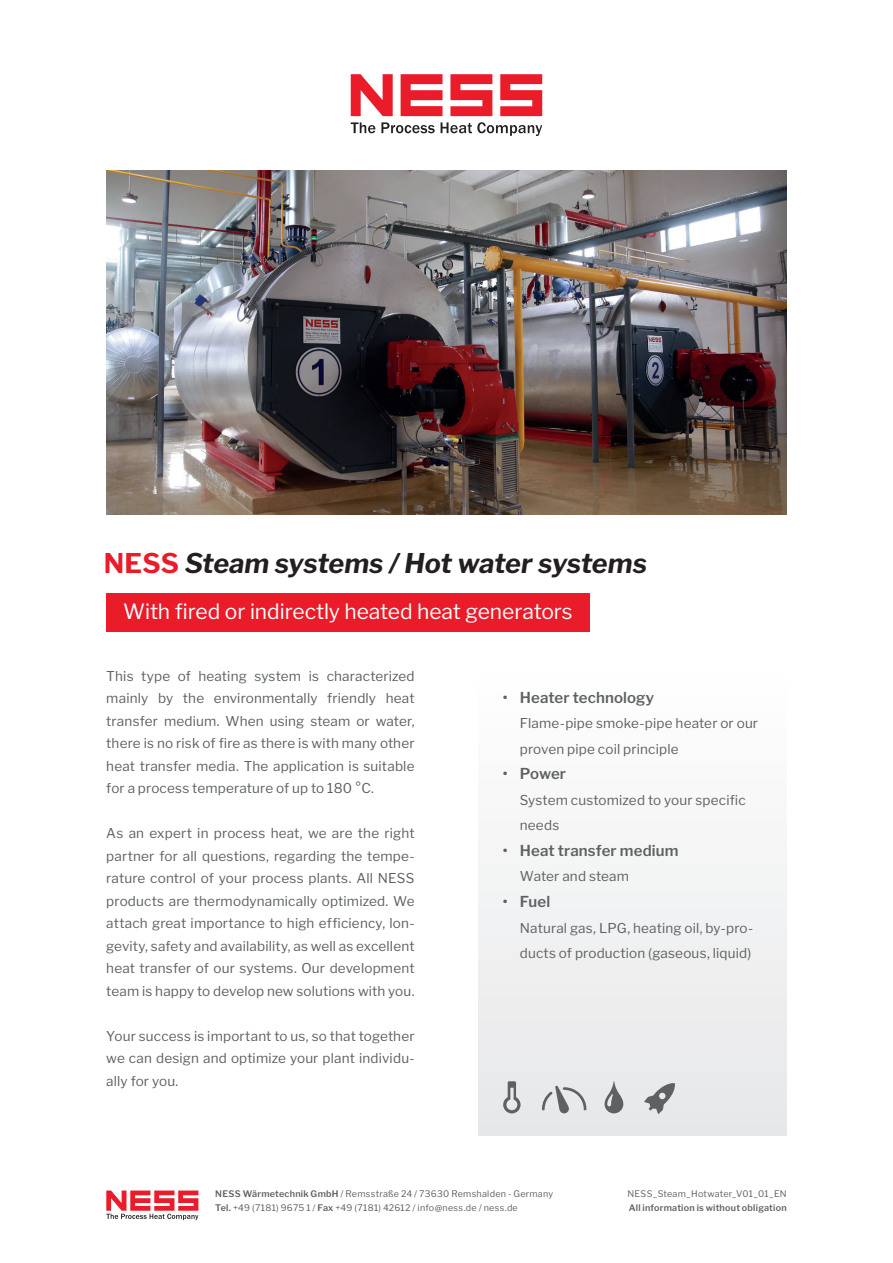
<style>
.page{position:relative;width:893px;height:1263px;background:#fff}
.page>*{position:absolute;margin:0;border:0;box-sizing:border-box;transform-origin:0 0}
.t1{font:italic 700 27px "Libre Franklin";letter-spacing:-.015em;color:#231f20}
.t2{font:21px "Libre Franklin";letter-spacing:-.005em;color:#fff}
.t3{font:600 15px "Libre Franklin";letter-spacing:.01em;color:#5d6162}
.t4{font:13.5px/22.5px "Libre Franklin";letter-spacing:.01em;color:#5d6162;text-align:justify}
.t5{font:9px/13.5px "Libre Franklin";letter-spacing:.03em;color:#5d6162}
.t6{font:600 9px "Libre Franklin";letter-spacing:.025em;color:#5d6162}
.s1{font-style:normal;color:#ea1c29}
.s2{font-weight:600}
</style>
<div class="page">
<div style="left:478px;top:668px;width:309px;height:467px;background:#f2f3f4"></div>
<svg style="left:106px;top:1190px;width:92px;height:30px"></svg>
<svg style="left:351px;top:122px;width:24px;height:11px"></svg>
<svg style="left:381px;top:122px;width:54px;height:11px"></svg>
<svg style="left:441px;top:122px;width:101px;height:14px"></svg>
<svg style="left:351px;top:74px;width:42px;height:42px"></svg>
<svg style="left:401px;top:74px;width:42px;height:42px"></svg>
<svg style="left:450px;top:74px;width:42px;height:42px"></svg>
<svg style="left:500px;top:74px;width:42px;height:42px"></svg>
<div style="left:106px;top:593px;width:484px;height:38px;background:#ea1c29"></div>
<img style="left:106px;top:170px;width:681px;height:344px">
<svg style="left:605px;top:1081px;width:18px;height:32px"></svg>
<svg style="left:503px;top:1081px;width:18px;height:32px"></svg>
<svg style="left:644px;top:1083px;width:31px;height:31px"></svg>
<svg style="left:542px;top:1086px;width:44px;height:27px"></svg>
<h1 class="t1" style="left:104px;top:547px;width:544px"><span class="s1">NESS</span> Steam systems / Hot water systems</h1>
<h2 class="t2" style="left:123px;top:599px;width:451px">With fired or indirectly heated heat generators</h2>
<p class="t4" style="left:106px;top:664px;width:310px">This type of heating system is characterized mainly by the environmentally friendly heat transfer medium. When using steam or water, there is no risk of fire as there is with many other heat transfer media. The application is suitable for a process temperature of up to 180 °C.</p>
<p class="t4" style="left:106px;top:822px;width:310px">As an expert in process heat, we are the right partner for all questions, regarding the tempe&shy;rature control of your process plants. All NESS products are thermodynamically optimized. We attach great importance to high efficiency, lon&shy;gevity, safety and availability, as well as excellent heat transfer of our systems. Our development team is happy to develop new solutions with you.</p>
<p class="t4" style="left:106px;top:1025px;width:310px">Your success is important to us, so that together we can design and optimize your plant individu&shy;ally for you.</p>
<p class="t3" style="left:503px;top:688px;width:153px">• Heater technology</p>
<p class="t4" style="left:520px;top:711px;width:240px;line-height:25.5px">Flame-pipe smoke-pipe heater or our proven pipe coil principle</p>
<p class="t3" style="left:503px;top:765px;width:65px">• Power</p>
<p class="t4" style="left:520px;top:787px;width:227px;line-height:25.5px">System customized to your specific needs</p>
<p class="t3" style="left:503px;top:841px;width:177px">• Heat transfer medium</p>
<p class="t4" style="left:520px;top:865px;width:111px">Water and steam</p>
<p class="t3" style="left:503px;top:892px;width:49px">• Fuel</p>
<p class="t4" style="left:520px;top:915px;width:235px;line-height:25.5px">Natural gas, LPG, heating oil, by-pro&shy;ducts of production (gaseous, liquid)</p>
<p class="t5" style="left:215px;top:1187px;width:339px"><span class="s2">NESS Wärmetechnik GmbH</span> / Remsstraße 24 / 73630 Remshalden - Germany<br><span class="s2">Tel.</span> +49 (7181) 9675 1 / <span class="s2">Fax</span> +49 (7181) 42612 / info@ness.de / ness.de</p>
<p class="t5" style="left:628px;top:1187px;width:161px">NESS_Steam_Hotwater_V01_01_EN</p>
<p class="t6" style="left:629px;top:1202px;width:159px">All information is without obligation</p>
</div>
